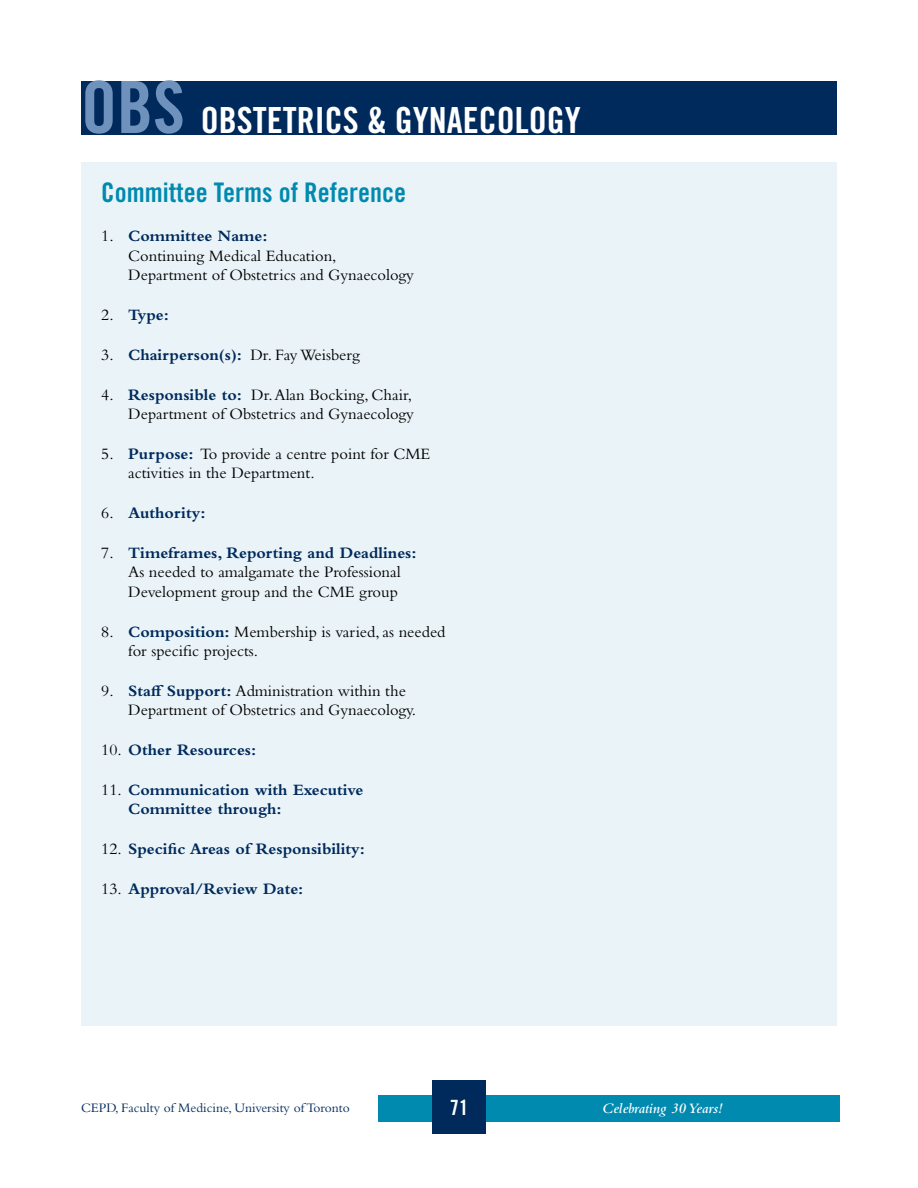
<style>
.page{position:relative;width:918px;height:1188px;background:#fff}
.page>*{position:absolute;margin:0;border:0;box-sizing:border-box;transform-origin:0 0}
.t1{font:36px "Trade Gothic LT Std Bd Cn 20";color:#fff}
.t2{font:27px "Trade Gothic LT Std Bd Cn 20";color:#008ab0}
.t3{font:21px "Trade Gothic LT Std Bd Cn 20";color:#fff}
.Main_Paragraphs{font:16.5px/19.5px "Bembo Std";color:#000}
.t4{font:700 16.5px/19.5px "Bembo Std";color:#002a5c}
.t5{font:italic 600 15px "Bembo Std";color:#fff}
.t6{font:13.5px "Bembo Std";color:#002a5c}
.s1{font-size:72px;color:#6f92bd}
.s2{font-weight:400;color:#000}
.s3{font-weight:700;color:#002a5c}
</style>
<div class="page">
<div style="left:378px;top:1095px;width:461px;height:27px;background:#008ab0"></div>
<div style="left:432px;top:1080px;width:54px;height:54px;background:#002a5c"></div>
<div style="left:81px;top:162px;width:756px;height:864px;background:#eaf4f8"></div>
<div style="left:81px;top:81px;width:756px;height:53px;background:#002a5c"></div>
<p class="t1" style="left:81px;top:98px;width:501px"><span class="s1">OBS</span> OBSTETRICS &amp; GYNAECOLOGY</p>
<p class="t2" style="left:101px;top:176px;width:306px">Committee Terms of Reference</p>
<p class="t4" style="left:101px;top:226px;width:168px"><span class="s2">1.</span> Committee Name:</p>
<p class="Main_Paragraphs" style="left:128px;top:246px;width:210px">Continuing Medical Education,</p>
<p class="Main_Paragraphs" style="left:128px;top:265px;width:287px">Department of Obstetrics and Gynaecology</p>
<p class="t4" style="left:101px;top:305px;width:69px"><span class="s2">2.</span> Type:</p>
<p class="Main_Paragraphs" style="left:101px;top:345px;width:260px">3. <span class="s3">Chairperson(s):</span> Dr. Fay Weisberg</p>
<p class="Main_Paragraphs" style="left:101px;top:385px;width:314px;text-align:right">4. <span class="s3">Responsible to:</span> Dr. Alan Bocking, Chair,<br>Department of Obstetrics and Gynaecology</p>
<p class="Main_Paragraphs" style="left:128px;top:444px;width:304px;text-indent:-27px">5. <span class="s3">Purpose:</span> To provide a centre point for CME activities in the Department.</p>
<p class="t4" style="left:101px;top:503px;width:106px"><span class="s2">6.</span> Authority:</p>
<p class="t4" style="left:101px;top:543px;width:317px"><span class="s2">7.</span> Timeframes, Reporting and Deadlines:</p>
<p class="Main_Paragraphs" style="left:128px;top:562px;width:274px">As needed to amalgamate the Professional<br>Development group and the CME group</p>
<p class="Main_Paragraphs" style="left:128px;top:622px;width:319px;text-indent:-27px">8. <span class="s3">Composition:</span> Membership is varied, as needed for specific projects.</p>
<p class="Main_Paragraphs" style="left:128px;top:681px;width:289px;text-indent:-27px">9. <span class="s3">Staff Support:</span> Administration within the<br>Department of Obstetrics and Gynaecology.</p>
<p class="t4" style="left:101px;top:740px;width:157px"><span class="s2">10.</span> Other Resources:</p>
<p class="t4" style="left:128px;top:780px;width:236px;text-indent:-27px"><span class="s2">11.</span> Communication with Executive<br>Committee through:</p>
<p class="t4" style="left:101px;top:839px;width:265px"><span class="s2">12.</span> Specific Areas of Responsibility:</p>
<p class="t4" style="left:101px;top:879px;width:204px"><span class="s2">13.</span> Approval/Review Date:</p>
<p class="t6" style="left:81px;top:1099px;width:270px">CEPD, Faculty of Medicine, University of Toronto</p>
<p class="t3" style="left:450px;top:1094px;width:20px">71</p>
<p class="t5" style="left:602px;top:1100px;width:122px">Celebrating 30 Years!</p>
</div>
